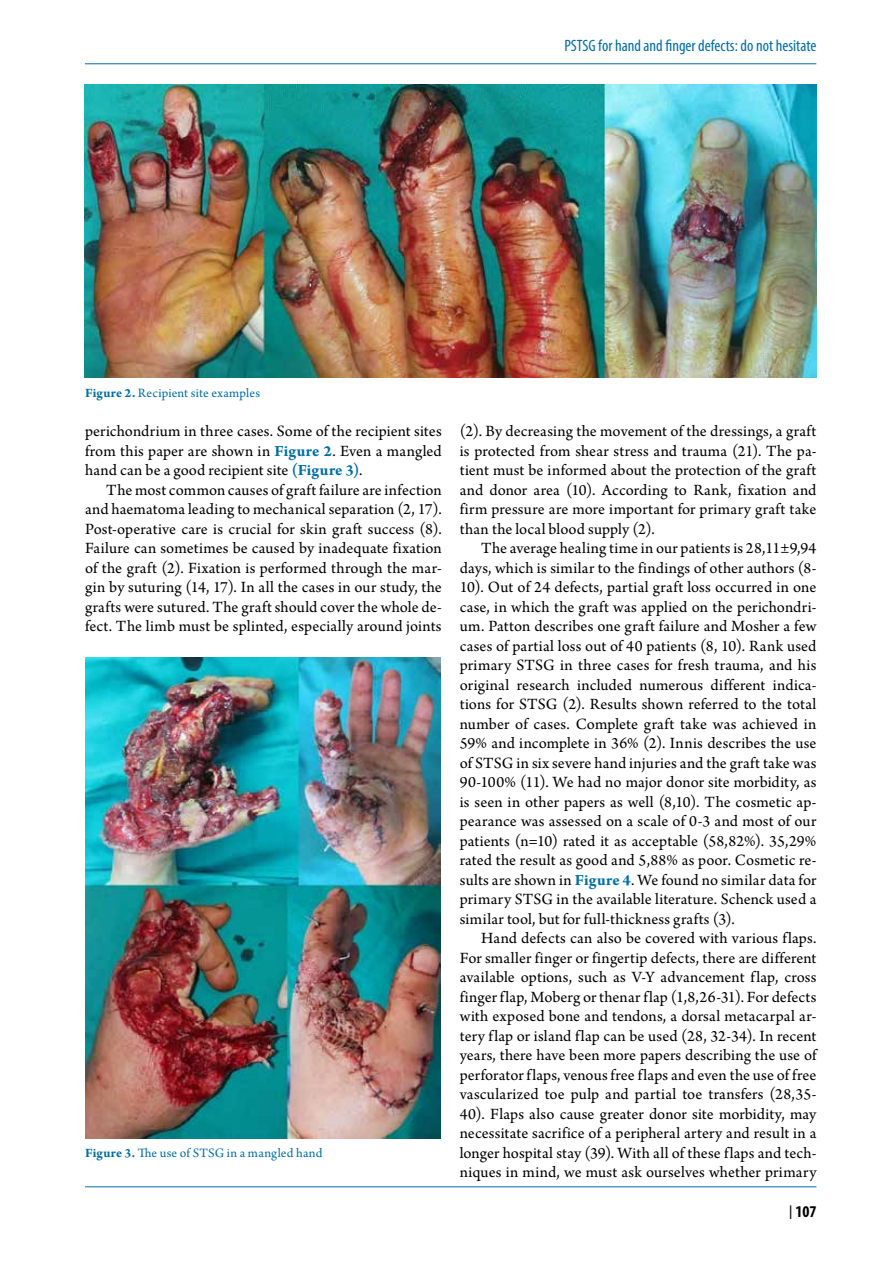
<style>
.page{position:relative;width:893px;height:1263px;background:#fff}
.page>*{position:absolute;margin:0;border:0;box-sizing:border-box;transform-origin:0 0}
.t1{font:16.5px/19.5px "Arno Pro";letter-spacing:.01em;color:#000;text-align:justify}
.t2{font:condensed 16.5px "Myriad Pro";color:#006ea7}
.t3{font:700 condensed 16.5px "Myriad Pro";color:#000}
.t4{font:13.5px "Arno Pro";letter-spacing:.015em;color:#006ea7}
.s1{font-weight:700}
.s2{font-weight:700;color:#006ea7}
.s3{font-family:"PT Sans";font-weight:400;font-stretch:normal}
</style>
<div class="page">
<hr style="left:85px;top:1186px;width:731px;height:1px;background:#006ea7">
<hr style="left:85px;top:63px;width:731px;height:1px;background:#006ea7">
<img style="left:85px;top:84px;width:731px;height:293px">
<img style="left:85px;top:658px;width:355px;height:480px">
<p class="t2" style="left:564px;top:35px;width:254px">PSTSG for hand and finger defects: do not hesitate</p>
<p class="t4" style="left:85px;top:385px;width:176px"><span class="s1">Figure 2.</span> Recipient site examples</p>
<p class="t1" style="left:85px;top:422px;width:358px">perichondrium in three cases. Some of the recipient sites from this paper are shown in <span class="s2">Figure 2</span>. Even a mangled hand can be a good recipient site <span class="s2">(Figure 3)</span>.</p>
<p class="t1" style="left:85px;top:481px;width:358px;text-indent:21px">The most common causes of graft failure are infection and haematoma leading to mechanical separation (2, 17).<br>Post-operative care is crucial for skin graft success (8).<br>Failure can sometimes be caused by inadequate fixation of the graft (2). Fixation is performed through the mar&shy;gin by suturing (14, 17). In all the cases in our study, the grafts were sutured. The graft should cover the whole de&shy;fect. The limb must be splinted, especially around joints</p>
<p class="t4" style="left:85px;top:1145px;width:239px"><span class="s1">Figure 3.</span> The use of STSG in a mangled hand</p>
<p class="t1" style="left:460px;top:422px;width:358px">(2). By decreasing the movement of the dressings, a graft is protected from shear stress and trauma (21). The pa&shy;tient must be informed about the protection of the graft and donor area (10). According to Rank, fixation and firm pressure are more important for primary graft take than the local blood supply (2).</p>
<p class="t1" style="left:460px;top:539px;width:358px;text-indent:21px">The average healing time in our patients is 28,11±9,94 days, which is similar to the findings of other authors (8- 10). Out of 24 defects, partial graft loss occurred in one case, in which the graft was applied on the perichondri&shy;um. Patton describes one graft failure and Mosher a few cases of partial loss out of 40 patients (8, 10). Rank used primary STSG in three cases for fresh trauma, and his original research included numerous different indica&shy;tions for STSG (2). Results shown referred to the total number of cases. Complete graft take was achieved in 59% and incomplete in 36% (2). Innis describes the use of STSG in six severe hand injuries and the graft take was 90-100% (11). We had no major donor site morbidity, as is seen in other papers as well (8,10). The cosmetic ap&shy;pearance was assessed on a scale of 0-3 and most of our patients (n=10) rated it as acceptable (58,82%). 35,29% rated the result as good and 5,88% as poor. Cosmetic re&shy;sults are shown in <span class="s2">Figure 4</span>. We found no similar data for primary STSG in the available literature. Schenck used a similar tool, but for full-thickness grafts (3).</p>
<p class="t1" style="left:460px;top:929px;width:358px;text-indent:21px">Hand defects can also be covered with various flaps.<br>For smaller finger or fingertip defects, there are different available options, such as V-Y advancement flap, cross finger flap, Moberg or thenar flap (1,8,26-31). For defects with exposed bone and tendons, a dorsal metacarpal ar&shy;tery flap or island flap can be used (28, 32-34). In recent years, there have been more papers describing the use of perforator flaps, venous free flaps and even the use of free vascularized toe pulp and partial toe transfers (28,35- 40). Flaps also cause greater donor site morbidity, may necessitate sacrifice of a peripheral artery and result in a longer hospital stay (39). With all of these flaps and tech&shy;niques in mind, we must ask ourselves whether primary</p>
<p class="t3" style="left:789px;top:1201px;width:29px"><span class="s3">|</span> 107</p>
</div>
